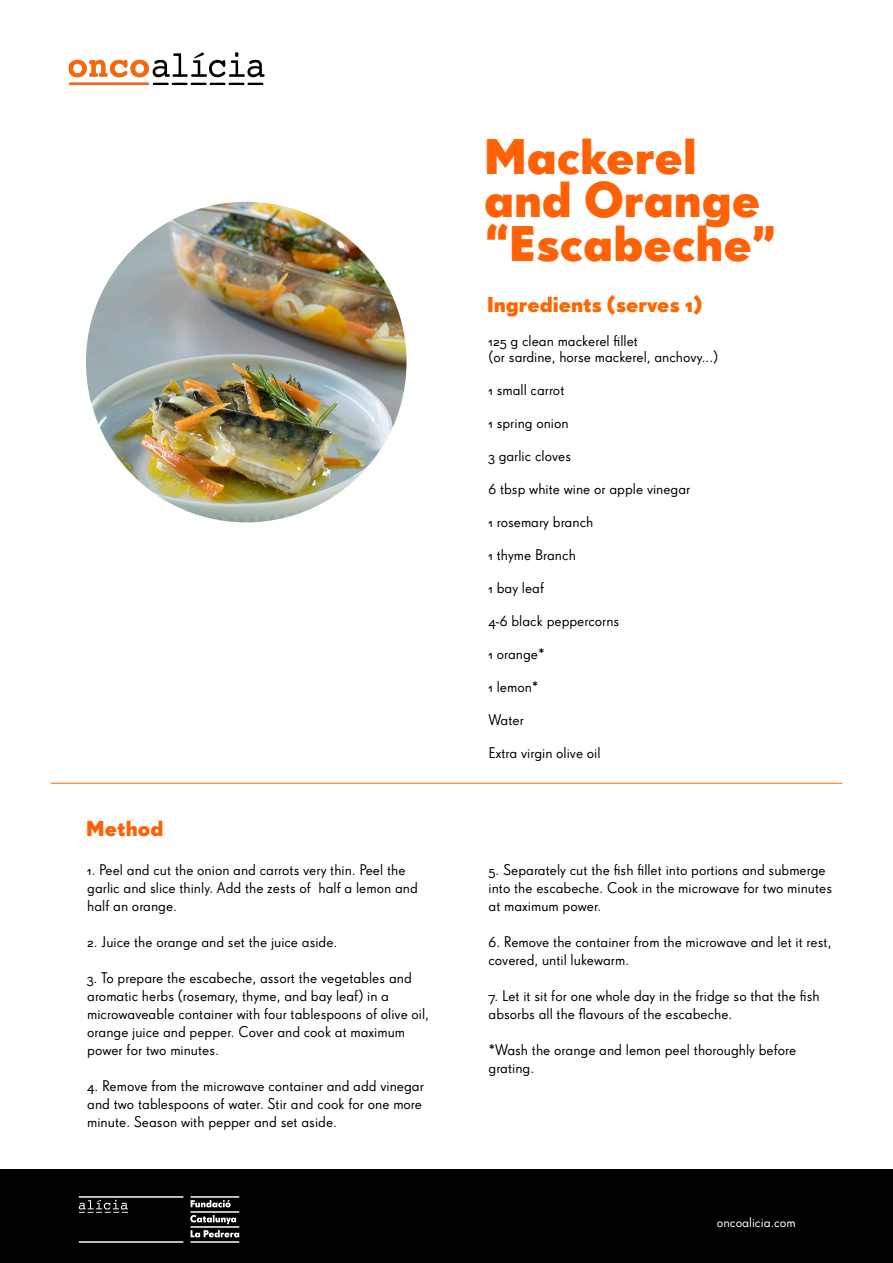
<style>
.page{position:relative;width:893px;height:1263px;background:#fff}
.page>*{position:absolute;margin:0;border:0;box-sizing:border-box;transform-origin:0 0}
.t1{font:48.45px/43.5px "Super Grotesk OT Bld";color:#ff6106}
.t2{font:21px "Super Grotesk OT Bld";color:#f60}
.t3{font:21px "Super Grotesk OT Bld";color:#ff6106}
.t4{font:15px/18px "Super Grotesk OT";color:#000}
.t5{font:13.5px "Super Grotesk OT";color:#fff}
</style>
<div class="page">
<img style="left:86px;top:202px;width:320px;height:320px;border-radius:160px">
<hr style="left:51px;top:783px;width:791px;height:1px;background:#f60">
<div style="left:0;top:1170px;width:893px;height:93px;background:#000"></div>
<img style="left:78px;top:1196px;width:162px;height:47px">
<img style="left:68px;top:52px;width:197px;height:34px">
<h2 class="t3" style="left:86px;top:815px;width:79px">Method</h2>
<p class="t4" style="left:87px;top:861px;width:332px">1. Peel and cut the onion and carrots very thin. Peel the garlic and slice thinly. Add the zests of half a lemon and half an orange.</p>
<p class="t4" style="left:87px;top:933px;width:252px">2. Juice the orange and set the juice aside.</p>
<p class="t4" style="left:87px;top:969px;width:343px">3. To prepare the escabeche, assort the vegetables and aromatic herbs (rosemary, thyme, and bay leaf) in a microwaveable container with four tablespoons of olive oil, orange juice and pepper. Cover and cook at maximum power for two minutes.</p>
<p class="t4" style="left:87px;top:1077px;width:338px;text-align:justify">4. Remove from the microwave container and add vinegar and two tablespoons of water. Stir and cook for one more minute. Season with pepper and set aside.</p>
<h1 class="t1" style="left:484px;top:134px;width:295px">Mackerel and Orange “Escabeche”</h1>
<h2 class="t2" style="left:487px;top:291px;width:216px">Ingredients (serves 1)</h2>
<p class="t4" style="left:488px;top:332px;width:231px;line-height:16.5px">125 g clean mackerel fillet<br>(or sardine, horse mackerel, anchovy...)</p>
<p class="t4" style="left:488px;top:381px;width:77px">1 small carrot</p>
<p class="t4" style="left:488px;top:414px;width:82px">1 spring onion</p>
<p class="t4" style="left:488px;top:447px;width:84px">3 garlic cloves</p>
<p class="t4" style="left:488px;top:480px;width:203px">6 tbsp white wine or apple vinegar</p>
<p class="t4" style="left:488px;top:513px;width:106px">1 rosemary branch</p>
<p class="t4" style="left:488px;top:546px;width:89px">1 thyme Branch</p>
<p class="t4" style="left:488px;top:579px;width:57px">1 bay leaf</p>
<p class="t4" style="left:488px;top:612px;width:132px">4-6 black peppercorns</p>
<p class="t4" style="left:488px;top:645px;width:58px">1 orange*</p>
<p class="t4" style="left:488px;top:678px;width:52px">1 lemon*</p>
<p class="t4" style="left:488px;top:711px;width:37px">Water</p>
<p class="t4" style="left:488px;top:744px;width:114px">Extra virgin olive oil</p>
<p class="t4" style="left:489px;top:861px;width:345px">5. Separately cut the fish fillet into portions and submerge into the escabeche. Cook in the microwave for two minutes at maximum power.</p>
<p class="t4" style="left:489px;top:933px;width:344px">6. Remove the container from the microwave and let it rest, covered, until lukewarm.</p>
<p class="t4" style="left:489px;top:987px;width:333px">7. Let it sit for one whole day in the fridge so that the fish absorbs all the flavours of the escabeche.</p>
<p class="t4" style="left:489px;top:1041px;width:309px">*Wash the orange and lemon peel thoroughly before grating.</p>
<p class="t5" style="left:717px;top:1215px;width:80px">oncoalicia.com</p>
</div>
